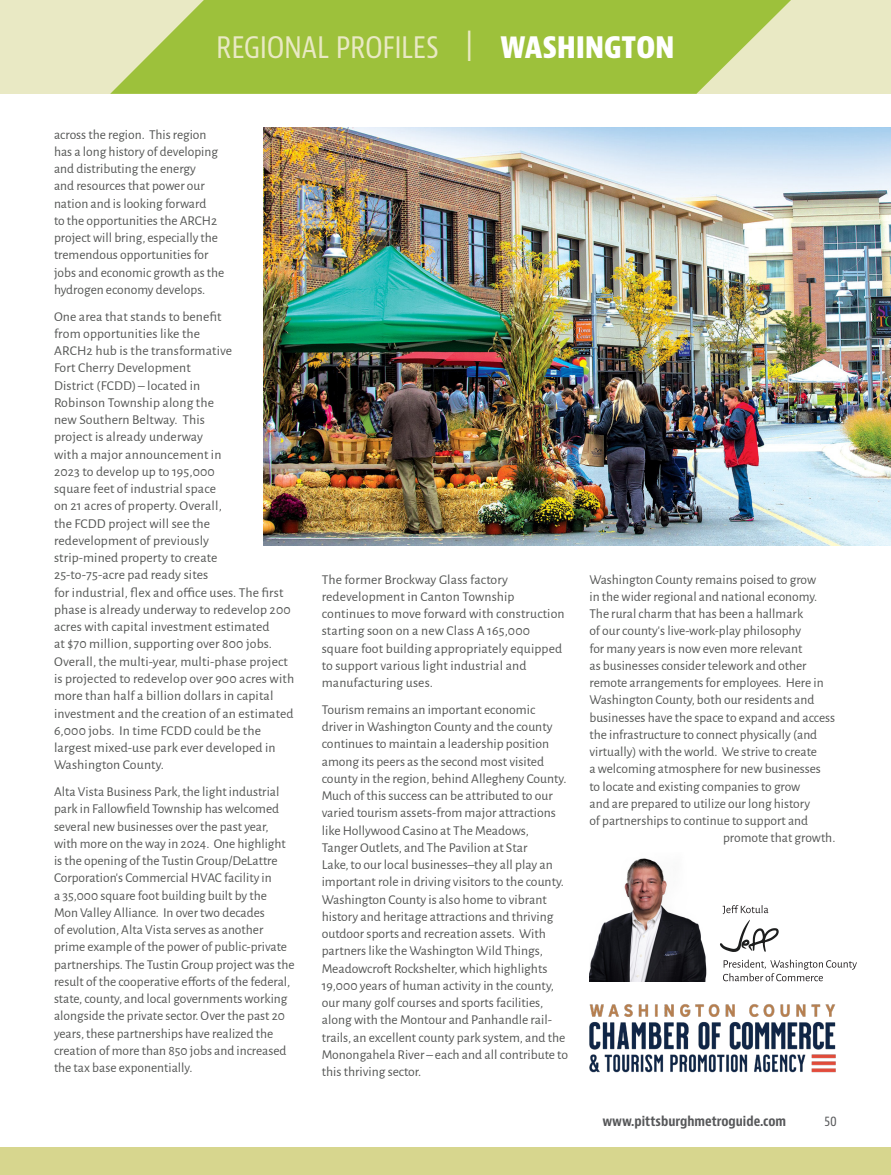
<style>
.page{position:relative;width:891px;height:1175px;background:#fff}
.page>*{position:absolute;margin:0;border:0;box-sizing:border-box;transform-origin:0 0}
.GoPlaces_Body{font:condensed 31.5px "Bernino Sans";letter-spacing:-.015em;color:#e9e9c4}
.GoPlaces_Body-2{font:13.5px/17.2px "Alegreya Sans";color:#545554}
.t1{font:700 condensed 13.5px "Bernino Sans";color:#57585a}
.t2{font:condensed 13.5px "Bernino Sans";color:#57585a}
.s1{font-weight:700;color:#fff}
</style>
<div class="page">
<div style="left:0;top:1148px;width:891px;height:26px;background:#d7d68e"></div>
<div style="left:0;top:0;width:891px;height:94px;background:#e9e9c4"></div>
<img style="left:264px;top:128px;width:627px;height:418px">
<img style="left:590px;top:858px;width:117px;height:123px">
<svg style="left:723px;top:959px;width:134px;height:22px"></svg>
<svg style="left:720px;top:905px;width:59px;height:47px"></svg>
<svg style="left:110px;top:0;width:681px;height:94px;background:#a7c64e"></svg>
<img style="left:589px;top:1004px;width:247px;height:69px">
<p class="GoPlaces_Body" style="left:216px;top:27px;width:460px">REGIONAL PROFILES | <span class="s1">WASHINGTON</span></p>
<p class="GoPlaces_Body-2" style="left:54px;top:125px;width:172px">across the region. This region has a long history of developing and distributing the energy<br>and resources that power our nation and is looking forward<br>to the opportunities the ARCH2 project will bring, especially the tremendous opportunities for jobs and economic growth as the hydrogen economy develops.</p>
<p class="GoPlaces_Body-2" style="left:54px;top:307px;width:242px">One area that stands to benefit<br>from opportunities like the<br>ARCH2 hub is the transformative<br>Fort Cherry Development<br>District (FCDD) – located in<br>Robinson Township along the<br>new Southern Beltway. This<br>project is already underway<br>with a major announcement in<br>2023 to develop up to 195,000<br>square feet of industrial space<br>on 21 acres of property. Overall,<br>the FCDD project will see the redevelopment of previously<br>strip-mined property to create<br>25-to-75-acre pad ready sites<br>for industrial, flex and office uses. The first phase is already underway to redevelop 200 acres with capital investment estimated<br>at $70 million, supporting over 800 jobs.<br>Overall, the multi-year, multi-phase project is projected to redevelop over 900 acres with more than half a billion dollars in capital investment and the creation of an estimated 6,000 jobs. In time FCDD could be the largest mixed-use park ever developed in Washington County.</p>
<p class="GoPlaces_Body-2" style="left:54px;top:782px;width:242px">Alta Vista Business Park, the light industrial park in Fallowfield Township has welcomed several new businesses over the past year, with more on the way in 2024. One highlight is the opening of the Tustin Group/DeLattre Corporation’s Commercial HVAC facility in<br>a 35,000 square foot building built by the<br>Mon Valley Alliance. In over two decades<br>of evolution, Alta Vista serves as another prime example of the power of public-private partnerships. The Tustin Group project was the result of the cooperative efforts of the federal, state, county, and local governments working alongside the private sector. Over the past 20 years, these partnerships have realized the creation of more than 850 jobs and increased the tax base exponentially.</p>
<p class="GoPlaces_Body-2" style="left:322px;top:570px;width:244px">The former Brockway Glass factory redevelopment in Canton Township continues to move forward with construction starting soon on a new Class A 165,000 square foot building appropriately equipped to support various light industrial and manufacturing uses.</p>
<p class="GoPlaces_Body-2" style="left:322px;top:700px;width:248px">Tourism remains an important economic driver in Washington County and the county continues to maintain a leadership position among its peers as the second most visited county in the region, behind Allegheny County.<br>Much of this success can be attributed to our varied tourism assets-from major attractions like Hollywood Casino at The Meadows, Tanger Outlets, and The Pavilion at Star<br>Lake, to our local businesses–they all play an important role in driving visitors to the county.<br>Washington County is also home to vibrant history and heritage attractions and thriving outdoor sports and recreation assets. With partners like the Washington Wild Things, Meadowcroft Rockshelter, which highlights 19,000 years of human activity in the county, our many golf courses and sports facilities, along with the Montour and Panhandle rail&shy;trails, an excellent county park system, and the Monongahela River – each and all contribute to this thriving sector.</p>
<p class="GoPlaces_Body-2" style="left:590px;top:570px;width:228px">Washington County remains poised to grow</p>
<p class="GoPlaces_Body-2" style="left:590px;top:587px;width:229px">in the wider regional and national economy.</p>
<p class="GoPlaces_Body-2" style="left:590px;top:604px;width:215px">The rural charm that has been a hallmark</p>
<p class="GoPlaces_Body-2" style="left:590px;top:621px;width:213px">of our county’s live-work-play philosophy</p>
<p class="GoPlaces_Body-2" style="left:590px;top:639px;width:214px">for many years is now even more relevant</p>
<p class="GoPlaces_Body-2" style="left:590px;top:656px;width:219px">as businesses consider telework and other</p>
<p class="GoPlaces_Body-2" style="left:590px;top:673px;width:236px">remote arrangements for employees. Here in</p>
<p class="GoPlaces_Body-2" style="left:590px;top:690px;width:226px">Washington County, both our residents and</p>
<p class="GoPlaces_Body-2" style="left:590px;top:708px;width:247px">businesses have the space to expand and access</p>
<p class="GoPlaces_Body-2" style="left:590px;top:725px;width:229px">the infrastructure to connect physically (and</p>
<p class="GoPlaces_Body-2" style="left:590px;top:742px;width:229px">virtually) with the world. We strive to create</p>
<p class="GoPlaces_Body-2" style="left:590px;top:759px;width:233px">a welcoming atmosphere for new businesses</p>
<p class="GoPlaces_Body-2" style="left:590px;top:777px;width:212px">to locate and existing companies to grow</p>
<p class="GoPlaces_Body-2" style="left:590px;top:794px;width:222px">and are prepared to utilize our long history</p>
<p class="GoPlaces_Body-2" style="left:590px;top:811px;width:220px">of partnerships to continue to support and</p>
<p class="GoPlaces_Body-2" style="left:723px;top:828px;width:114px">promote that growth.</p>
<p class="t1" style="left:602px;top:1113px;width:185px">www.pittsburghmetroguide.com</p>
<p class="t2" style="left:825px;top:1113px;width:14px">50</p>
</div>
